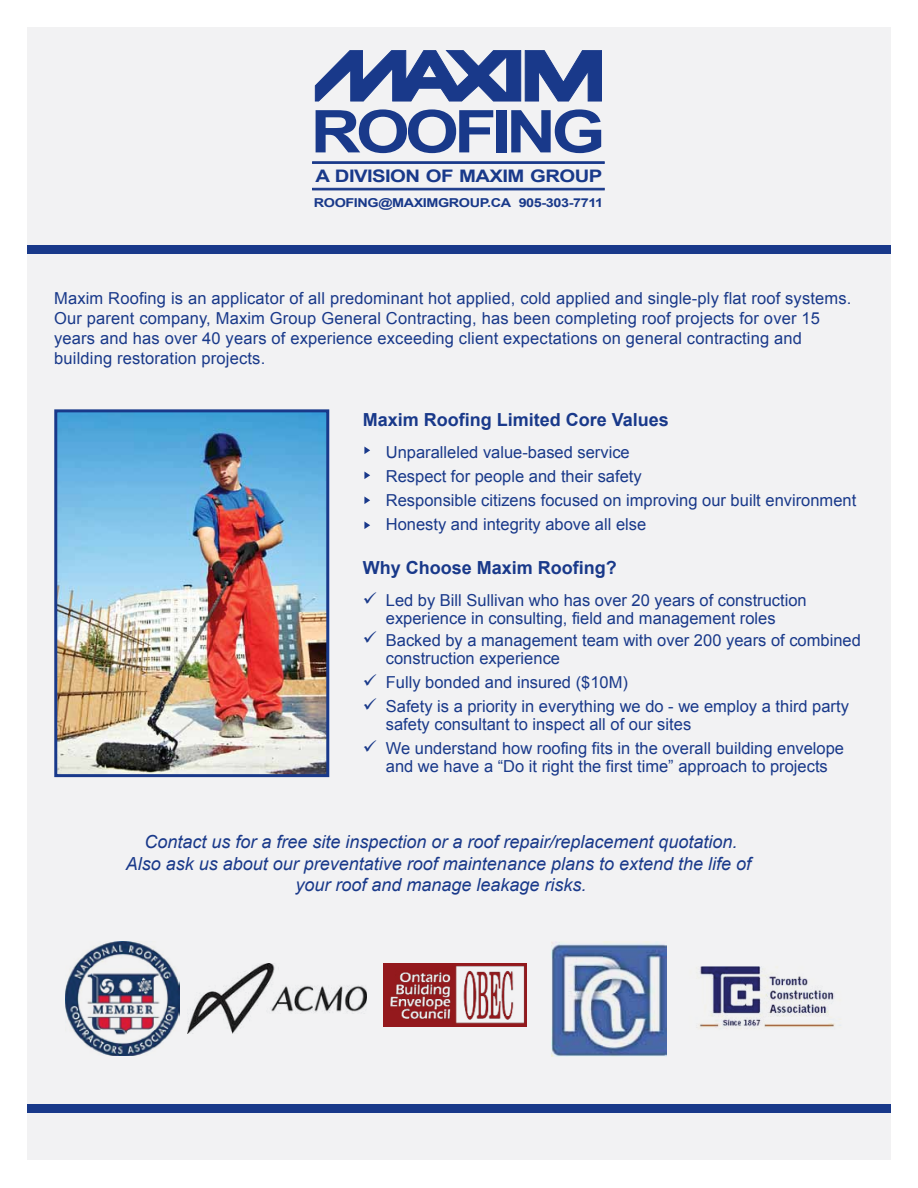
<style>
.page{position:relative;width:918px;height:1188px;background:#fff}
.page>*{position:absolute;margin:0;border:0;box-sizing:border-box;transform-origin:0 0}
.t1{font:700 58.95px "Arial";letter-spacing:-.07em;color:#19398a;scale:1.18 1}
.t2{font:italic 18px/21.6px "Arial";color:#19398a;text-align:center}
.t3{font:700 18px "Arial";color:#19398a}
.t4{font:700 17.25px "Arial";letter-spacing:-.03em;color:#19398a;scale:1.18 1}
.t5{font:16.5px/24px "Arial";color:#19398a}
.t6{font:700 12.3px "Arial";letter-spacing:-.03em;color:#19398a;scale:1.18 1}
</style>
<div class="page">
<div style="left:27px;top:27px;width:864px;height:1133px;background:#f2f2f3"></div>
<div style="left:312px;top:161px;width:293px;height:3px;background:#19398a;border:1px solid #19398a"></div>
<div style="left:312px;top:188px;width:293px;height:2px;background:#19398a;border:1px solid #19398a"></div>
<svg style="left:315px;top:50px;width:287px;height:52px"></svg>
<img style="left:66px;top:942px;width:113px;height:114px">
<img style="left:187px;top:964px;width:179px;height:70px">
<img style="left:383px;top:964px;width:143px;height:62px">
<img style="left:552px;top:941px;width:115px;height:115px">
<img style="left:699px;top:966px;width:136px;height:63px">
<div style="left:27px;top:245px;width:864px;height:8px;background:#19398a"></div>
<div style="left:27px;top:1105px;width:864px;height:8px;background:#19398a"></div>
<svg style="left:364px;top:447px;width:6px;height:7px"></svg>
<svg style="left:364px;top:472px;width:6px;height:7px"></svg>
<svg style="left:364px;top:496px;width:6px;height:8px"></svg>
<svg style="left:364px;top:521px;width:6px;height:8px"></svg>
<img style="left:58px;top:413px;width:267px;height:360px">
<div style="left:54px;top:409px;width:275px;height:368px;border:3px solid #19398a"></div>
<h1 class="t1" style="left:310px;top:93px;width:251px">ROOFING</h1>
<p class="t4" style="left:315px;top:165px;width:245px">A DIVISION OF MAXIM GROUP</p>
<p class="t6" style="left:314px;top:195px;width:247px">ROOFING@MAXIMGROUP.CA 905-303-7711</p>
<p class="t5" style="left:54px;top:289px;width:799px;line-height:19.8px">Maxim Roofing is an applicator of all predominant hot applied, cold applied and single-ply flat roof systems.<br>Our parent company, Maxim Group General Contracting, has been completing roof projects for over 15 years and has over 40 years of experience exceeding client expectations on general contracting and building restoration projects.</p>
<p class="t3" style="left:363px;top:408px;width:308px">Maxim Roofing Limited Core Values</p>
<p class="t5" style="left:386px;top:440px;width:472px">Unparalleled value-based service<br>Respect for people and their safety<br>Responsible citizens focused on improving our built environment Honesty and integrity above all else</p>
<p class="t3" style="left:363px;top:556px;width:256px">Why Choose Maxim Roofing?</p>
<p class="t5" style="left:386px;top:591px;width:422px;line-height:18px">Led by Bill Sullivan who has over 20 years of construction experience in consulting, field and management roles</p>
<p class="t5" style="left:386px;top:632px;width:477px;line-height:18px">Backed by a management team with over 200 years of combined construction experience</p>
<p class="t5" style="left:386px;top:671px;width:465px">Fully bonded and insured ($10M)<br>Safety is a priority in everything we do - we employ a third party</p>
<p class="t5" style="left:386px;top:713px;width:460px">safety consultant to inspect all of our sites<br>We understand how roofing fits in the overall building envelope</p>
<p class="t5" style="left:386px;top:755px;width:444px">and we have a “Do it right the first time” approach to projects</p>
<p class="t2" style="left:126px;top:831px;width:627px">Contact us for a free site inspection or a roof repair/replacement quotation.<br>Also ask us about our preventative roof maintenance plans to extend the life of your roof and manage leakage risks.</p>
</div>
